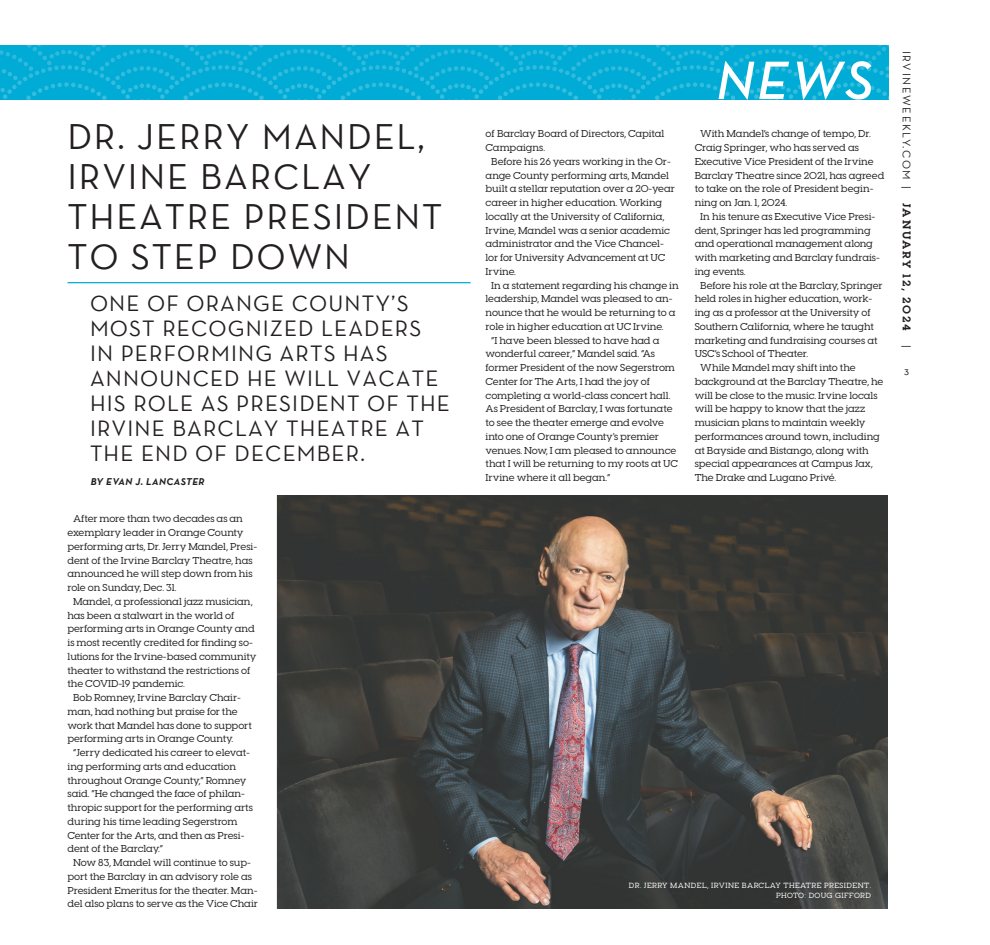
<style>
.page{position:relative;width:990px;height:945px;background:#fff}
.page>*{position:absolute;margin:0;border:0;box-sizing:border-box;transform-origin:0 0}
.t1{font:italic 600 55px "Neutraface Text TT";letter-spacing:.05em;color:#fff}
.t2{font:36.25px/40px "Neutraface Text TT";letter-spacing:.05em;color:#231f20}
.t3{font:22.5px/25px "Neutraface Text TT";letter-spacing:.05em;color:#231f20}
.t4{font:11.25px "Neutraface Text TT";letter-spacing:.15em;color:#231f20}
.t5{font:700 11.25px "Visby Slab CF";letter-spacing:.15em;color:#231f20}
.t6{font:500 10px "Visby Slab CF";letter-spacing:-.01em;color:#231f20}
.t7{font:italic 700 10px "Neutraface Text TT";letter-spacing:.045em;color:#231f20}
.t8{font:500 10px "Visby Slab CF";letter-spacing:-.03em;color:#231f20}
.t9{font:500 7.5px/10px "Visby Slab CF";letter-spacing:.06em;color:#fff;text-align:right}
</style>
<div class="page">
<svg style="left:0;top:45px;width:889px;height:55px;background:#07aed6"></svg>
<hr style="left:68px;top:282px;width:403px;height:1px;background:#00acd5">
<img style="left:277px;top:495px;width:610px;height:413px">
<h2 class="t2" style="left:68px;top:117px;width:376px">DR. JERRY MANDEL,<br>IRVINE BARCLAY<br>THEATRE PRESIDENT<br>TO STEP DOWN</h2>
<h3 class="t3" style="left:90px;top:291px;width:362px">ONE OF ORANGE COUNTY’S<br>MOST RECOGNIZED LEADERS<br>IN PERFORMING ARTS HAS<br>ANNOUNCED HE WILL VACATE<br>HIS ROLE AS PRESIDENT OF THE<br>IRVINE BARCLAY THEATRE AT<br>THE END OF DECEMBER.</h3>
<p class="t7" style="left:91px;top:475px;width:115px">BY EVAN J. LANCASTER</p>
<p class="t6" style="left:73px;top:513px;width:171px">After more than two decades as an</p>
<p class="t6" style="left:68px;top:527px;width:178px">exemplary leader in Orange County</p>
<p class="t6" style="left:68px;top:540px;width:191px">performing arts, Dr. Jerry Mandel, Presi-</p>
<p class="t6" style="left:68px;top:554px;width:187px">dent of the Irvine Barclay Theatre, has</p>
<p class="t6" style="left:68px;top:568px;width:187px">announced he will step down from his</p>
<p class="t6" style="left:68px;top:582px;width:111px">role on Sunday, Dec. 31.</p>
<p class="t6" style="left:73px;top:595px;width:181px">Mandel, a professional jazz musician,</p>
<p class="t6" style="left:68px;top:609px;width:169px">has been a stalwart in the world of</p>
<p class="t6" style="left:68px;top:623px;width:189px">performing arts in Orange County and</p>
<p class="t6" style="left:68px;top:637px;width:187px">is most recently credited for finding so-</p>
<p class="t6" style="left:68px;top:650px;width:191px">lutions for the Irvine-based community</p>
<p class="t6" style="left:68px;top:664px;width:184px">theater to withstand the restrictions of</p>
<p class="t6" style="left:68px;top:678px;width:119px">the COVID-19 pandemic.</p>
<p class="t6" style="left:73px;top:692px;width:169px">Bob Romney, Irvine Barclay Chair-</p>
<p class="t6" style="left:68px;top:705px;width:172px">man, had nothing but praise for the</p>
<p class="t6" style="left:68px;top:719px;width:186px">work that Mandel has done to support</p>
<p class="t6" style="left:68px;top:733px;width:167px">performing arts in Orange County.</p>
<p class="t6" style="left:73px;top:747px;width:178px">“Jerry dedicated his career to elevat-</p>
<p class="t6" style="left:68px;top:760px;width:170px">ing performing arts and education</p>
<p class="t6" style="left:68px;top:774px;width:181px">throughout Orange County,” Romney</p>
<p class="t6" style="left:68px;top:788px;width:179px">said. “He changed the face of philan-</p>
<p class="t6" style="left:68px;top:802px;width:187px">thropic support for the performing arts</p>
<p class="t6" style="left:68px;top:815px;width:172px">during his time leading Segerstrom</p>
<p class="t6" style="left:68px;top:829px;width:178px">Center for the Arts, and then as Presi-</p>
<p class="t6" style="left:68px;top:843px;width:97px">dent of the Barclay.”</p>
<p class="t6" style="left:73px;top:857px;width:179px">Now 83, Mandel will continue to sup-</p>
<p class="t6" style="left:68px;top:870px;width:186px">port the Barclay in an advisory role as</p>
<p class="t6" style="left:68px;top:884px;width:192px">President Emeritus for the theater. Man-</p>
<p class="t6" style="left:68px;top:898px;width:192px">del also plans to serve as the Vice Chair</p>
<h1 class="t1" style="left:716px;top:46px;width:159px">NEWS</h1>
<h1 class="t1" style="left:636px;top:47px;width:241px">SECTION</h1>
<p class="t6" style="left:486px;top:128px;width:180px">of Barclay Board of Directors, Capital</p>
<p class="t6" style="left:486px;top:142px;width:61px">Campaigns.</p>
<p class="t6" style="left:491px;top:155px;width:181px">Before his 26 years working in the Or-</p>
<p class="t6" style="left:486px;top:169px;width:185px">ange County performing arts, Mandel</p>
<p class="t6" style="left:486px;top:183px;width:191px">built a stellar reputation over a 20-year</p>
<p class="t6" style="left:486px;top:197px;width:178px">career in higher education. Working</p>
<p class="t6" style="left:486px;top:210px;width:180px">locally at the University of California,</p>
<p class="t6" style="left:486px;top:224px;width:186px">Irvine, Mandel was a senior academic</p>
<p class="t6" style="left:486px;top:238px;width:180px">administrator and the Vice Chancel-</p>
<p class="t6" style="left:486px;top:252px;width:181px">lor for University Advancement at UC</p>
<p class="t6" style="left:486px;top:265px;width:32px">Irvine.</p>
<p class="t6" style="left:491px;top:279px;width:189px">In a statement regarding his change in</p>
<p class="t6" style="left:486px;top:293px;width:188px">leadership, Mandel was pleased to an-</p>
<p class="t6" style="left:486px;top:307px;width:191px">nounce that he would be returning to a</p>
<p class="t6" style="left:486px;top:320px;width:180px">role in higher education at UC Irvine.</p>
<p class="t6" style="left:491px;top:334px;width:170px">“I have been blessed to have had a</p>
<p class="t6" style="left:486px;top:348px;width:171px">wonderful career,” Mandel said. “As</p>
<p class="t6" style="left:486px;top:362px;width:191px">former President of the now Segerstrom</p>
<p class="t6" style="left:486px;top:375px;width:166px">Center for The Arts, I had the joy of</p>
<p class="t6" style="left:486px;top:389px;width:186px">completing a world-class concert hall.</p>
<p class="t6" style="left:486px;top:403px;width:188px">As President of Barclay, I was fortunate</p>
<p class="t6" style="left:486px;top:417px;width:180px">to see the theater emerge and evolve</p>
<p class="t6" style="left:486px;top:430px;width:175px">into one of Orange County's premier</p>
<p class="t6" style="left:486px;top:444px;width:192px">venues. Now, I am pleased to announce</p>
<p class="t6" style="left:486px;top:458px;width:194px">that I will be returning to my roots at UC</p>
<p class="t6" style="left:486px;top:472px;width:126px">Irvine where it all began.”</p>
<p class="t6" style="left:700px;top:128px;width:172px">With Mandel’s change of tempo, Dr.</p>
<p class="t6" style="left:695px;top:142px;width:166px">Craig Springer, who has served as</p>
<p class="t6" style="left:695px;top:155px;width:180px">Executive Vice President of the Irvine</p>
<p class="t6" style="left:695px;top:169px;width:191px">Barclay Theatre since 2021, has agreed</p>
<p class="t6" style="left:695px;top:183px;width:181px">to take on the role of President begin-</p>
<p class="t6" style="left:695px;top:197px;width:94px">ning on Jan. 1, 2024.</p>
<p class="t6" style="left:700px;top:210px;width:177px">In his tenure as Executive Vice Presi-</p>
<p class="t6" style="left:695px;top:224px;width:178px">dent, Springer has led programming</p>
<p class="t6" style="left:695px;top:238px;width:180px">and operational management along</p>
<p class="t6" style="left:695px;top:252px;width:187px">with marketing and Barclay fundrais-</p>
<p class="t8" style="left:695px;top:265px;width:52px">ing events.</p>
<p class="t6" style="left:700px;top:279px;width:184px">Before his role at the Barclay, Springer</p>
<p class="t6" style="left:695px;top:293px;width:179px">held roles in higher education, work-</p>
<p class="t6" style="left:695px;top:307px;width:178px">ing as a professor at the University of</p>
<p class="t6" style="left:695px;top:320px;width:181px">Southern California, where he taught</p>
<p class="t6" style="left:695px;top:334px;width:184px">marketing and fundraising courses at</p>
<p class="t6" style="left:695px;top:348px;width:115px">USC’s School of Theater.</p>
<p class="t6" style="left:700px;top:362px;width:157px">While Mandel may shift into the</p>
<p class="t6" style="left:695px;top:375px;width:190px">background at the Barclay Theatre, he</p>
<p class="t6" style="left:695px;top:389px;width:184px">will be close to the music. Irvine locals</p>
<p class="t6" style="left:695px;top:403px;width:172px">will be happy to know that the jazz</p>
<p class="t6" style="left:695px;top:417px;width:172px">musician plans to maintain weekly</p>
<p class="t6" style="left:695px;top:430px;width:187px">performances around town, including</p>
<p class="t6" style="left:695px;top:444px;width:176px">at Bayside and Bistango, along with</p>
<p class="t6" style="left:695px;top:458px;width:180px">special appearances at Campus Jax,</p>
<p class="t6" style="left:695px;top:472px;width:143px">The Drake and Lugano Privé.</p>
<p class="t4" style="left:914px;top:51px;width:139px;rotate:90deg">IRVINEWEEKLY.COM |</p>
<p class="t5" style="left:914px;top:203px;width:129px;rotate:90deg">JANUARY 12, 2024</p>
<p class="t4" style="left:914px;top:345px;width:4px;rotate:90deg">|</p>
<p class="t4" style="left:904px;top:365px;width:6px">3</p>
<p class="t9" style="left:629px;top:880px;width:244px">DR. JERRY MANDEL, IRVINE BARCLAY THEATRE PRESIDENT.<br>PHOTO: DOUG GIFFORD</p>
</div>
